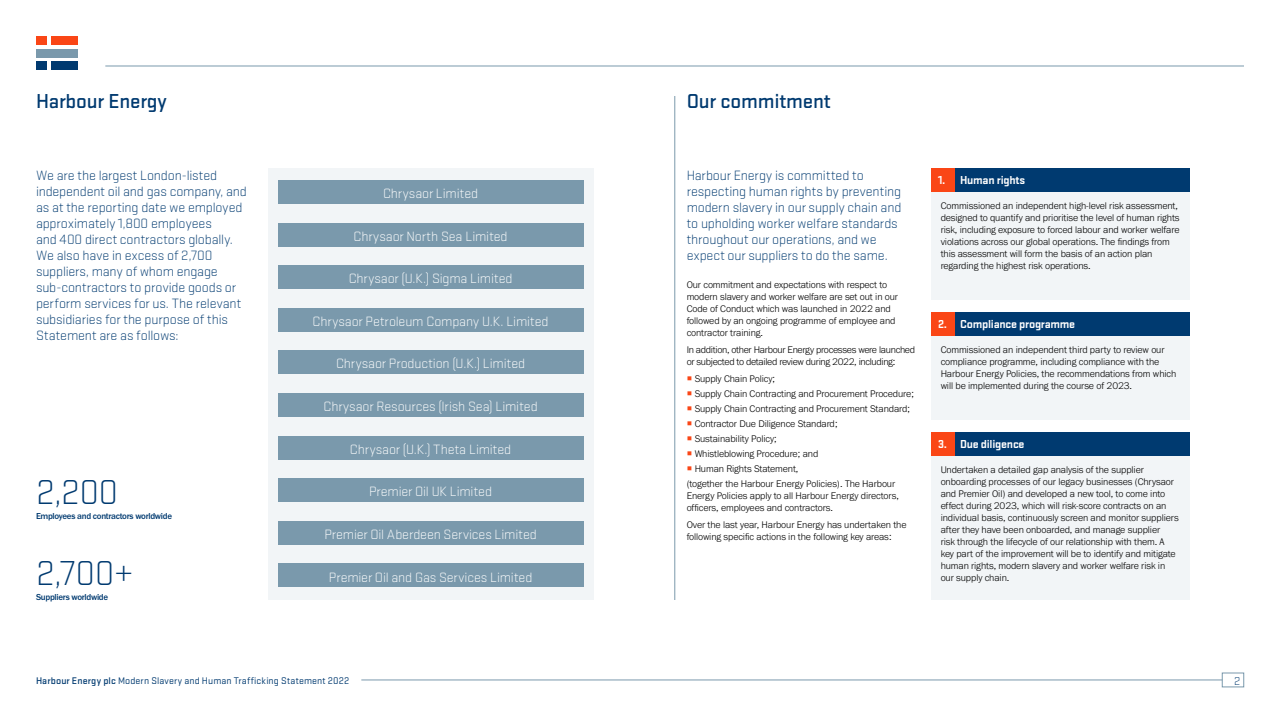
<style>
.page{position:relative;width:1280px;height:720px;background:#fff}
.page>*{position:absolute;margin:0;border:0;box-sizing:border-box;transform-origin:0 0}
._07-Pullout-36{font:300 36px "Stratum 2";letter-spacing:-.02em;color:#003a70}
._04-Page-heading-21{font:500 21px "Stratum 2";letter-spacing:-.01em;color:#003a70}
._02-Intro-copy-14_16{font:300 14px/16px "Stratum 2";letter-spacing:-.01em;color:#003a70}
._02-Intro-copy-14_16-2{font:300 14px "Stratum 2";letter-spacing:-.01em;color:#fff}
._05-Body-heading-1-1{font:700 12px "Stratum 2";letter-spacing:-.02em;color:#fff}
.t1{font:300 12px "Stratum 2";color:#003a70}
._05-Body-copy-10_12{font:300 10px/12px "Franklin Gothic URW";letter-spacing:-.01em;color:#000}
._05-Body-copy-10_12-2{font:300 10px/12px "Franklin Gothic URW";letter-spacing:-.03em;color:#000}
.t2{font:10px "Stratum 2";letter-spacing:.01em;color:#003a70}
._07-Pullout-measure{font:500 9px "Franklin Gothic URW";letter-spacing:-.03em;color:#003a70}
.s1{font-weight:500}
</style>
<div class="page">
<hr style="left:105px;top:66px;width:1139px;height:1px;background:#7a99ac">
<div style="left:268px;top:168px;width:325px;height:432px;background:#f2f5f7"></div>
<hr style="left:675px;top:96px;width:1px;height:504px;background:#7a99ac">
<div style="left:931px;top:168px;width:259px;height:24px;background:#003a70"></div>
<div style="left:931px;top:168px;width:24px;height:24px;background:#fa4616"></div>
<div style="left:931px;top:312px;width:259px;height:24px;background:#003a70"></div>
<div style="left:931px;top:312px;width:24px;height:24px;background:#fa4616"></div>
<div style="left:931px;top:432px;width:259px;height:24px;background:#003a70"></div>
<div style="left:931px;top:432px;width:24px;height:24px;background:#fa4616"></div>
<div style="left:278px;top:180px;width:306px;height:24px;background:#7a99ac"></div>
<div style="left:278px;top:265px;width:306px;height:24px;background:#7a99ac"></div>
<div style="left:278px;top:223px;width:306px;height:24px;background:#7a99ac"></div>
<div style="left:278px;top:308px;width:306px;height:24px;background:#7a99ac"></div>
<div style="left:278px;top:350px;width:306px;height:24px;background:#7a99ac"></div>
<div style="left:278px;top:393px;width:306px;height:24px;background:#7a99ac"></div>
<div style="left:278px;top:436px;width:306px;height:24px;background:#7a99ac"></div>
<div style="left:278px;top:478px;width:306px;height:24px;background:#7a99ac"></div>
<div style="left:278px;top:521px;width:306px;height:24px;background:#7a99ac"></div>
<div style="left:278px;top:564px;width:306px;height:24px;background:#7a99ac"></div>
<div style="left:931px;top:192px;width:259px;height:108px;background:#f2f5f7"></div>
<div style="left:931px;top:336px;width:259px;height:84px;background:#f2f5f7"></div>
<div style="left:931px;top:456px;width:259px;height:144px;background:#f2f5f7"></div>
<div style="left:36px;top:62px;width:11px;height:8px;background:#003a70"></div>
<div style="left:36px;top:36px;width:11px;height:9px;background:#fa4616"></div>
<div style="left:36px;top:49px;width:42px;height:9px;background:#7a99ac"></div>
<div style="left:52px;top:36px;width:26px;height:9px;background:#fa4616"></div>
<div style="left:52px;top:62px;width:26px;height:8px;background:#003a70"></div>
<hr style="left:361px;top:680px;width:861px;height:1px;background:#7a99ac">
<div style="left:1222px;top:673px;width:22px;height:14px;border:1px solid #7a99ac"></div>
<p class="_04-Page-heading-21" style="left:36px;top:87px;width:132px">Harbour Energy</p>
<p class="_04-Page-heading-21" style="left:687px;top:87px;width:146px">Our commitment</p>
<p class="_02-Intro-copy-14_16" style="left:36px;top:167px;width:213px">We are the largest London-listed independent oil and gas company, and as at the reporting date we employed approximately 1,800 employees<br>and 400 direct contractors globally.<br>We also have in excess of 2,700 suppliers, many of whom engage sub-contractors to provide goods or perform services for us. The relevant subsidiaries for the purpose of this Statement are as follows:</p>
<p class="_07-Pullout-36" style="left:36px;top:470px;width:84px">2,200</p>
<p class="_07-Pullout-measure" style="left:36px;top:511px;width:138px">Employees and contractors worldwide</p>
<p class="_07-Pullout-36" style="left:36px;top:551px;width:99px">2,700+</p>
<p class="_07-Pullout-measure" style="left:36px;top:591px;width:74px">Suppliers worldwide</p>
<p class="_02-Intro-copy-14_16-2" style="left:383px;top:185px;width:97px">Chrysaor Limited</p>
<p class="_02-Intro-copy-14_16-2" style="left:354px;top:228px;width:156px">Chrysaor North Sea Limited</p>
<p class="_02-Intro-copy-14_16-2" style="left:349px;top:270px;width:165px">Chrysaor (U.K.) Sigma Limited</p>
<p class="_02-Intro-copy-14_16-2" style="left:313px;top:313px;width:238px">Chrysaor Petroleum Company U.K. Limited</p>
<p class="_02-Intro-copy-14_16-2" style="left:336px;top:355px;width:191px">Chrysaor Production (U.K.) Limited</p>
<p class="_02-Intro-copy-14_16-2" style="left:324px;top:398px;width:216px">Chrysaor Resources (Irish Sea) Limited</p>
<p class="_02-Intro-copy-14_16-2" style="left:350px;top:441px;width:163px">Chrysaor (U.K.) Theta Limited</p>
<p class="_02-Intro-copy-14_16-2" style="left:369px;top:483px;width:124px">Premier Oil UK Limited</p>
<p class="_02-Intro-copy-14_16-2" style="left:324px;top:526px;width:214px">Premier Oil Aberdeen Services Limited</p>
<p class="_02-Intro-copy-14_16-2" style="left:329px;top:568px;width:205px">Premier Oil and Gas Services Limited</p>
<p class="_02-Intro-copy-14_16" style="left:687px;top:167px;width:216px">Harbour Energy is committed to respecting human rights by preventing modern slavery in our supply chain and to upholding worker welfare standards throughout our operations, and we expect our suppliers to do the same.</p>
<p class="_05-Body-copy-10_12" style="left:687px;top:278px;width:213px">Our commitment and expectations with respect to modern slavery and worker welfare are set out in our Code of Conduct which was launched in 2022 and followed by an ongoing programme of employee and contractor training.</p>
<p class="_05-Body-copy-10_12-2" style="left:687px;top:343px;width:230px">In addition, other Harbour Energy processes were launched or subjected to detailed review during 2022, including:</p>
<p class="_05-Body-copy-10_12" style="left:695px;top:372px;width:82px">Supply Chain Policy;</p>
<p class="_05-Body-copy-10_12" style="left:695px;top:387px;width:221px">Supply Chain Contracting and Procurement Procedure;</p>
<p class="_05-Body-copy-10_12" style="left:695px;top:402px;width:217px">Supply Chain Contracting and Procurement Standard;</p>
<p class="_05-Body-copy-10_12" style="left:695px;top:417px;width:144px">Contractor Due Diligence Standard;</p>
<p class="_05-Body-copy-10_12" style="left:695px;top:432px;width:84px">Sustainability Policy;</p>
<p class="_05-Body-copy-10_12" style="left:695px;top:447px;width:125px">Whistleblowing Procedure; and</p>
<p class="_05-Body-copy-10_12" style="left:695px;top:462px;width:105px">Human Rights Statement,</p>
<p class="_05-Body-copy-10_12" style="left:687px;top:477px;width:214px">(together the Harbour Energy Policies). The Harbour<br>Energy Policies apply to all Harbour Energy directors, officers, employees and contractors.</p>
<p class="_05-Body-copy-10_12" style="left:687px;top:518px;width:221px">Over the last year, Harbour Energy has undertaken the following specific actions in the following key areas:</p>
<p class="_05-Body-heading-1-1" style="left:960px;top:172px;width:67px">Human rights</p>
<p class="_05-Body-heading-1-1" style="left:938px;top:172px;width:9px">1.</p>
<p class="_05-Body-copy-10_12" style="left:941px;top:199px;width:240px">Commissioned an independent high-level risk assessment, designed to quantify and prioritise the level of human rights risk, including exposure to forced labour and worker welfare violations across our global operations. The findings from this assessment will form the basis of an action plan regarding the highest risk operations.</p>
<p class="_05-Body-heading-1-1" style="left:960px;top:316px;width:117px">Compliance programme</p>
<p class="_05-Body-heading-1-1" style="left:938px;top:316px;width:11px">2.</p>
<p class="_05-Body-copy-10_12" style="left:941px;top:343px;width:237px">Commissioned an independent third party to review our compliance programme, including compliance with the Harbour Energy Policies, the recommendations from which will be implemented during the course of 2023.</p>
<p class="_05-Body-heading-1-1" style="left:960px;top:436px;width:66px">Due diligence</p>
<p class="_05-Body-heading-1-1" style="left:938px;top:436px;width:11px">3.</p>
<p class="_05-Body-copy-10_12" style="left:941px;top:463px;width:240px">Undertaken a detailed gap analysis of the supplier onboarding processes of our legacy businesses (Chrysaor and Premier Oil) and developed a new tool, to come into effect during 2023, which will risk-score contracts on an individual basis, continuously screen and monitor suppliers after they have been onboarded, and manage supplier<br>risk through the lifecycle of our relationship with them. A key part of the improvement will be to identify and mitigate human rights, modern slavery and worker welfare risk in our supply chain.</p>
<p class="t2" style="left:36px;top:674px;width:315px"><span class="s1">Harbour Energy plc</span> Modern Slavery and Human Trafficking Statement 2022</p>
<p class="t1" style="left:1234px;top:673px;width:8px">2</p>
</div>
